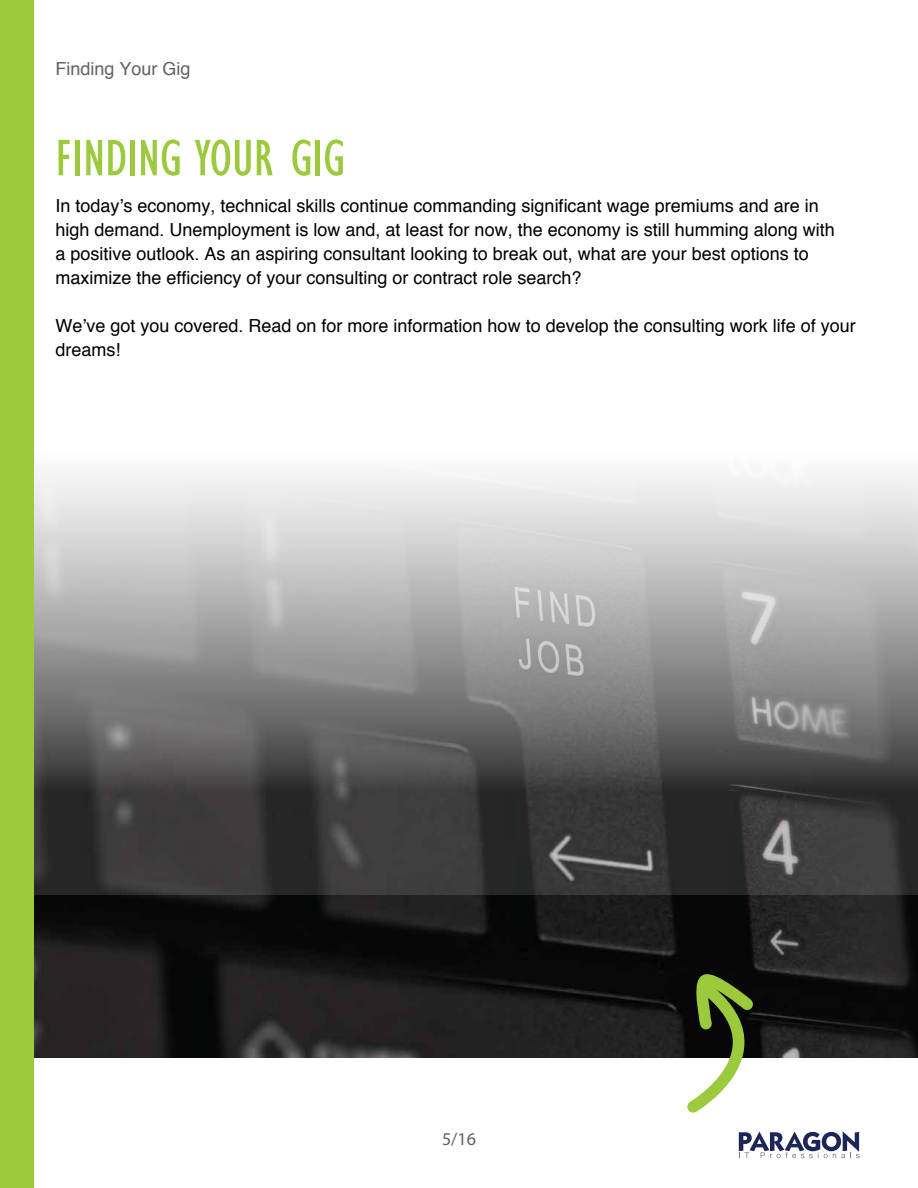
<style>
.page{position:relative;width:918px;height:1188px;background:#fff}
.page>*{position:absolute;margin:0;border:0;box-sizing:border-box;transform-origin:0 0}
.t1{font:condensed 53.1px "Gill Sans";color:#9bca3c}
.t2{font:18px/24px "Helvetica";color:#000}
.t3{font:18px "Helvetica";color:#606161}
.t4{font:18px "Myriad Pro";color:#606161}
.s1{color:#9bcb3c}
</style>
<div class="page">
<img style="left:33px;top:895px;width:885px;height:163px">
<svg style="left:33px;top:371px;width:885px;height:524px"></svg>
<svg style="left:681px;top:970px;width:107px;height:143px"></svg>
<div style="left:0;top:0;width:33px;height:1188px;background:#9bca3c"></div>
<svg style="left:739px;top:1131px;width:121px;height:27px"></svg>
<p class="t3" style="left:55px;top:55px;width:137px">Finding Your Gig</p>
<h1 class="t1" style="left:55px;top:127px;width:291px">FINDING <span class="s1">YOUR GIG</span></h1>
<p class="t2" style="left:55px;top:194px;width:781px">In today’s economy, technical skills continue commanding significant wage premiums and are in high demand. Unemployment is low and, at least for now, the economy is still humming along with a positive outlook. As an aspiring consultant looking to break out, what are your best options to maximize the efficiency of your consulting or contract role search?</p>
<p class="t2" style="left:55px;top:314px;width:802px">We’ve got you covered. Read on for more information how to develop the consulting work life of your dreams!</p>
<p class="t4" style="left:442px;top:1128px;width:35px">5/16</p>
</div>
